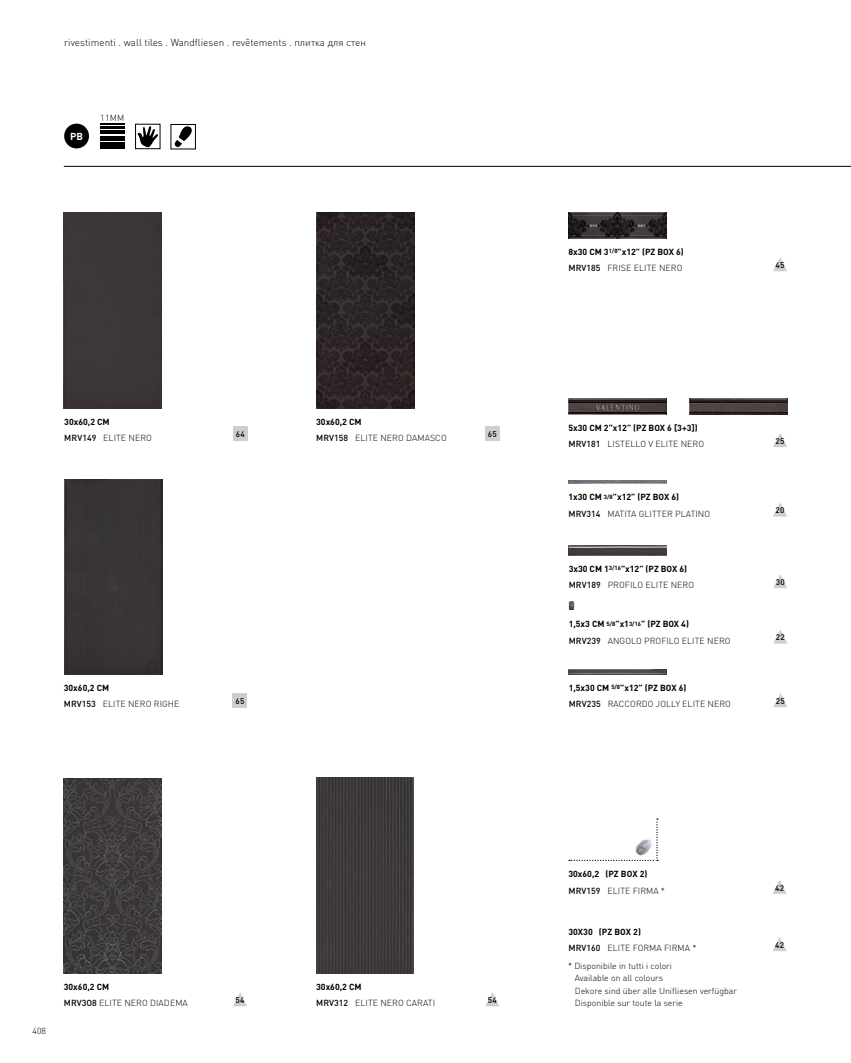
<style>
.page{position:relative;width:851px;height:1063px;background:#fff}
.page>*{position:absolute;margin:0;border:0;box-sizing:border-box;transform-origin:0 0}
.t1{font:300 10px "DIN Pro";color:#000}
.t2{font:700 10px "DIN Pro";color:#fff}
.t3{font:300 8.75px/16.2px "DIN Pro";letter-spacing:.01em;color:#000}
.t4{font:700 8.75px/16.2px "DIN Pro";color:#000}
.t5{font:500 8.12px "DIN Pro";letter-spacing:.04em;color:#000}
.s1{font-weight:500}
.s2{font-weight:300}
.s3{font-weight:700}
</style>
<div class="page">
<svg style="left:773px;top:503px;width:14px;height:14px"></svg>
<img style="left:568px;top:481px;width:98px;height:3px">
<svg style="left:568px;top:601px;width:6px;height:9px"></svg>
<img style="left:568px;top:670px;width:98px;height:5px">
<div style="left:64px;top:213px;width:98px;height:195px;background:#3c3738"></div>
<div style="left:64px;top:479px;width:98px;height:196px;background:#383336"></div>
<img style="left:316px;top:213px;width:98px;height:195px">
<img style="left:568px;top:546px;width:98px;height:10px">
<img style="left:689px;top:398px;width:98px;height:16px">
<img style="left:568px;top:398px;width:98px;height:16px">
<img style="left:568px;top:213px;width:98px;height:26px">
<img style="left:64px;top:778px;width:97px;height:196px">
<img style="left:316px;top:778px;width:98px;height:196px">
<svg style="left:569px;top:819px;width:89px;height:42px"></svg>
<img style="left:633px;top:836px;width:22px;height:22px">
<div style="left:233px;top:427px;width:14px;height:14px;background:#cecece"></div>
<div style="left:233px;top:693px;width:14px;height:14px;background:#cecece"></div>
<svg style="left:233px;top:992px;width:14px;height:14px"></svg>
<div style="left:485px;top:427px;width:14px;height:14px;background:#cecece"></div>
<svg style="left:485px;top:992px;width:14px;height:14px"></svg>
<svg style="left:773px;top:257px;width:14px;height:14px"></svg>
<svg style="left:773px;top:574px;width:14px;height:14px"></svg>
<svg style="left:773px;top:433px;width:14px;height:14px"></svg>
<svg style="left:773px;top:630px;width:14px;height:14px"></svg>
<svg style="left:773px;top:693px;width:14px;height:14px"></svg>
<svg style="left:772px;top:880px;width:14px;height:14px"></svg>
<svg style="left:773px;top:937px;width:13px;height:14px"></svg>
<div style="left:100px;top:142px;width:25px;height:6px;background:#000"></div>
<div style="left:100px;top:136px;width:25px;height:5px;background:#000"></div>
<hr style="left:100px;top:130px;width:25px;height:4px;background:#000">
<hr style="left:100px;top:126px;width:25px;height:3px;background:#000">
<svg style="left:100px;top:124px;width:25px;height:1px"></svg>
<hr style="left:64px;top:166px;width:786px;height:1px;background:#000">
<div style="left:64px;top:124px;width:25px;height:24px;background:#000;border-radius:50%"></div>
<div style="left:135px;top:124px;width:25px;height:25px;border:1px solid #000"></div>
<svg style="left:137px;top:126px;width:21px;height:21px"></svg>
<svg style="left:173px;top:124px;width:23px;height:25px"></svg>
<p class="t1" style="left:64px;top:36px;width:303px">rivestimenti . wall tiles . Wandfliesen . revêtements . плитка для стен</p>
<p class="t2" style="left:70px;top:129px;width:14px">PB</p>
<p class="t3" style="left:100px;top:109px;width:26px">11MM</p>
<p class="t4" style="left:64px;top:413px;width:89px">30x60,2 CM<br><span class="s1">MRV149</span> <span class="s2">ELITE NERO</span></p>
<p class="t3" style="left:316px;top:413px;width:132px"><span class="s3">30x60,2 CM<br></span><span class="s1">MRV158</span> ELITE NERO DAMASCO</p>
<p class="t5" style="left:236px;top:428px;width:10px">64</p>
<p class="t5" style="left:487px;top:428px;width:10px">65</p>
<p class="t3" style="left:64px;top:679px;width:117px"><span class="s3">30x60,2 CM<br></span><span class="s1">MRV153</span> ELITE NERO RIGHE</p>
<p class="t5" style="left:235px;top:695px;width:10px">65</p>
<p class="t3" style="left:33px;top:1023px;width:15px">408</p>
<p class="t3" style="left:64px;top:978px;width:125px"><span class="s3">30x60,2 CM<br></span><span class="s1">MRV3O8</span> ELITE NERO DIADEMA</p>
<p class="t5" style="left:235px;top:995px;width:10px">54</p>
<p class="t3" style="left:316px;top:978px;width:120px"><span class="s3">30x60,2 CM<br></span><span class="s1">MRV312</span> ELITE NERO CARATI</p>
<p class="t5" style="left:487px;top:995px;width:10px">54</p>
<p class="t4" style="left:568px;top:243px;width:117px">8x30 CM 3<sup>1/8</sup>”x12” (PZ BOX 6)<br><span class="s1">MRV185</span> <span class="s2">FRISE ELITE NERO</span></p>
<p class="t5" style="left:775px;top:260px;width:10px">45</p>
<p class="t4" style="left:568px;top:419px;width:137px">5x30 CM 2”x12” (PZ BOX 6 [3+3])<br><span class="s1">MRV181</span> <span class="s2">LISTELLO V ELITE NERO</span></p>
<p class="t3" style="left:568px;top:489px;width:143px"><span class="s3">1x30 CM</span> <sup>3/8</sup><span class="s3">”x12” (PZ BOX 6)<br></span><span class="s1">MRV314</span> MATITA GLITTER PLATINO</p>
<p class="t4" style="left:568px;top:560px;width:127px">3x30 CM 1<sup>3/16</sup>”x12” (PZ BOX 6)<br><span class="s1">MRV189</span> <span class="s2">PROFILO ELITE NERO</span></p>
<p class="t3" style="left:568px;top:616px;width:163px"><span class="s3">1,5x3 CM</span> <sup>5/8</sup><span class="s3">”x1</span><sup>3/16</sup><span class="s3">” (PZ BOX 4)<br></span><span class="s1">MRV239</span> ANGOLO PROFILO ELITE NERO</p>
<p class="t3" style="left:568px;top:679px;width:164px"><span class="s3">1,5x30 CM</span> <sup>5/8</sup><span class="s3">”x12” (PZ BOX 6)<br></span><span class="s1">MRV235</span> RACCORDO JOLLY ELITE NERO</p>
<p class="t5" style="left:775px;top:435px;width:10px">25</p>
<p class="t5" style="left:775px;top:505px;width:10px">20</p>
<p class="t5" style="left:775px;top:576px;width:10px">30</p>
<p class="t5" style="left:775px;top:632px;width:10px">22</p>
<p class="t5" style="left:775px;top:695px;width:10px">25</p>
<p class="t4" style="left:568px;top:866px;width:98px">30x60,2 (PZ BOX 2)<br><span class="s1">MRV159</span> <span class="s2">ELITE FIRMA *</span></p>
<p class="t3" style="left:568px;top:923px;width:129px"><span class="s3">30X30 (PZ BOX 2)<br></span><span class="s1">MRV160</span> ELITE FORMA FIRMA *</p>
<p class="t3" style="left:574px;top:959px;width:164px;line-height:12.5px;text-indent:-7px">* Disponibile in tutti i colori<br>Available on all colours<br>Dekore sind über alle Unifliesen verfügbar<br>Disponible sur toute la serie</p>
<p class="t5" style="left:775px;top:882px;width:10px">42</p>
<p class="t5" style="left:775px;top:939px;width:10px">42</p>
</div>
